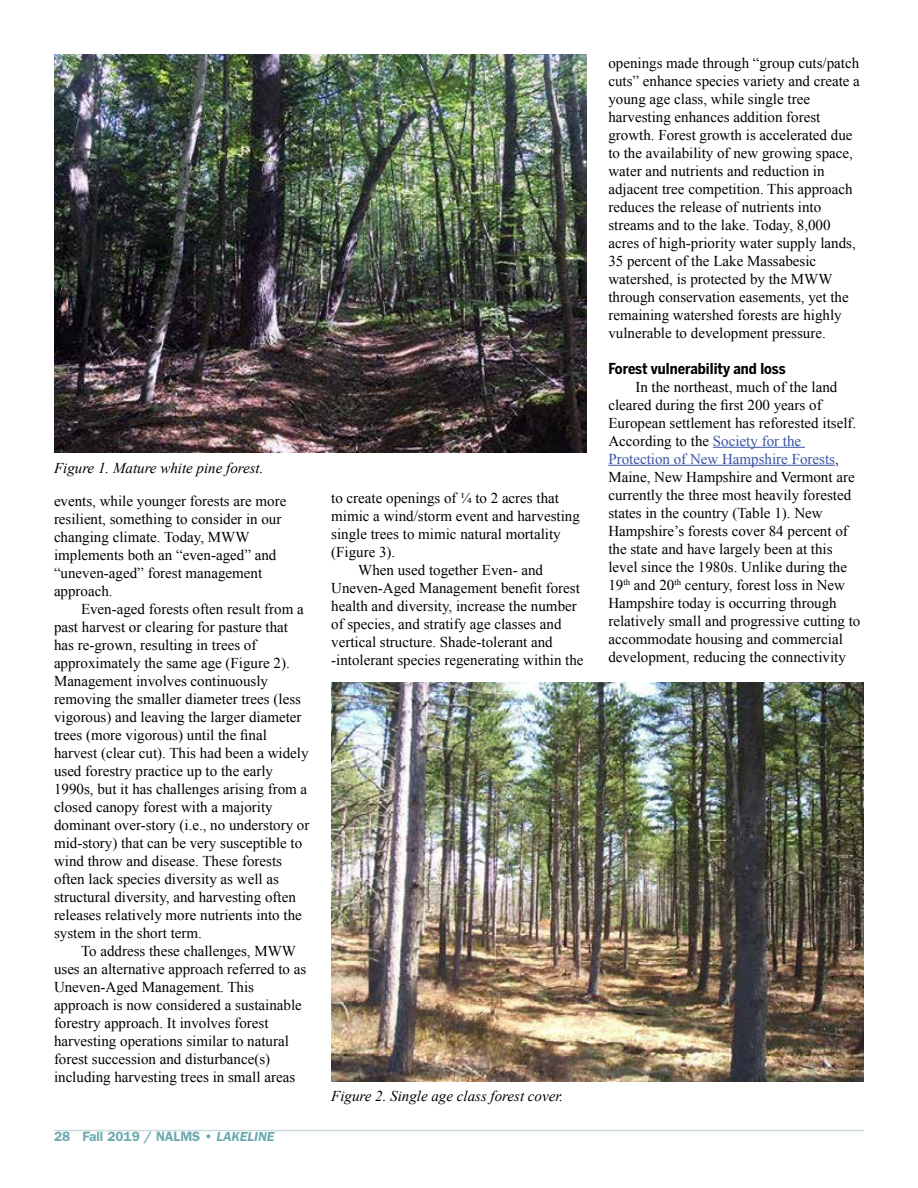
<style>
.page{position:relative;width:918px;height:1188px;background:#fff}
.page>*{position:absolute;margin:0;border:0;box-sizing:border-box;transform-origin:0 0}
.t1{font:15px/18px "Times New Roman";color:#000}
.t2{font:italic 15px "Times New Roman";color:#000}
.t3{font:15px "Times New Roman";color:#3953a4}
.t4{font:700 15px "Benton Sans Cond";color:#000}
.t5{font:600 13.5px "Franklin Gothic";color:#6daaaf}
.s1{font-style:italic}
.s2{color:#3953a4}
.s3{color:#000}
</style>
<div class="page">
<hr style="left:54px;top:1130px;width:810px;height:1px;background:#ccdddf">
<img style="left:55px;top:54px;width:532px;height:399px">
<img style="left:331px;top:683px;width:533px;height:399px">
<hr style="left:713px;top:447px;width:92px;height:1px;background:#3953a4">
<hr style="left:608px;top:465px;width:227px;height:1px;background:#3953a4">
<p class="t1" style="left:54px;top:451px;width:234px;line-height:33px"><span class="s1">Figure 1. Mature white pine forest. </span>events, while younger forests are more</p>
<p class="t1" style="left:54px;top:509px;width:229px">resilient, something to consider in our</p>
<p class="t1" style="left:54px;top:527px;width:197px">changing climate. Today, MWW</p>
<p class="t1" style="left:54px;top:545px;width:224px">implements both an “even-aged” and</p>
<p class="t1" style="left:54px;top:563px;width:210px">“uneven-aged” forest management</p>
<p class="t1" style="left:54px;top:581px;width:60px">approach.</p>
<p class="t1" style="left:81px;top:599px;width:224px">Even-aged forests often result from a</p>
<p class="t1" style="left:54px;top:617px;width:236px">past harvest or clearing for pasture that</p>
<p class="t1" style="left:54px;top:635px;width:204px">has re-grown, resulting in trees of</p>
<p class="t1" style="left:54px;top:653px;width:237px">approximately the same age (Figure 2).</p>
<p class="t1" style="left:54px;top:671px;width:216px">Management involves continuously</p>
<p class="t1" style="left:54px;top:689px;width:249px">removing the smaller diameter trees (less</p>
<p class="t1" style="left:54px;top:707px;width:249px">vigorous) and leaving the larger diameter</p>
<p class="t1" style="left:54px;top:725px;width:214px">trees (more vigorous) until the final</p>
<p class="t1" style="left:54px;top:743px;width:256px">harvest (clear cut). This had been a widely</p>
<p class="t1" style="left:54px;top:761px;width:221px">used forestry practice up to the early</p>
<p class="t1" style="left:54px;top:779px;width:255px">1990s, but it has challenges arising from a</p>
<p class="t1" style="left:54px;top:797px;width:220px">closed canopy forest with a majority</p>
<p class="t1" style="left:54px;top:815px;width:257px">dominant over-story (i.e., no understory or</p>
<p class="t1" style="left:54px;top:833px;width:250px">mid-story) that can be very susceptible to</p>
<p class="t1" style="left:54px;top:851px;width:230px">wind throw and disease. These forests</p>
<p class="t1" style="left:54px;top:869px;width:226px">often lack species diversity as well as</p>
<p class="t1" style="left:54px;top:887px;width:243px">structural diversity, and harvesting often</p>
<p class="t1" style="left:54px;top:905px;width:249px">releases relatively more nutrients into the</p>
<p class="t1" style="left:54px;top:923px;width:149px">system in the short term.</p>
<p class="t1" style="left:81px;top:941px;width:217px">To address these challenges, MWW</p>
<p class="t1" style="left:54px;top:959px;width:254px">uses an alternative approach referred to as</p>
<p class="t1" style="left:54px;top:977px;width:202px">Uneven-Aged Management. This</p>
<p class="t1" style="left:54px;top:995px;width:249px">approach is now considered a sustainable</p>
<p class="t1" style="left:54px;top:1013px;width:216px">forestry approach. It involves forest</p>
<p class="t1" style="left:54px;top:1031px;width:236px">harvesting operations similar to natural</p>
<p class="t1" style="left:54px;top:1049px;width:218px">forest succession and disturbance(s)</p>
<p class="t1" style="left:54px;top:1067px;width:243px">including harvesting trees in small areas</p>
<p class="t5" style="left:54px;top:1128px;width:222px">28 Fall 2019 / NALMS • <span class="s1">LAKELINE</span></p>
<p class="t1" style="left:331px;top:489px;width:229px">to create openings of ¼ to 2 acres that</p>
<p class="t1" style="left:331px;top:507px;width:250px">mimic a wind/storm event and harvesting</p>
<p class="t1" style="left:331px;top:525px;width:231px">single trees to mimic natural mortality</p>
<p class="t1" style="left:331px;top:543px;width:66px">(Figure 3).</p>
<p class="t1" style="left:358px;top:561px;width:186px">When used together Even- and</p>
<p class="t1" style="left:331px;top:579px;width:250px">Uneven-Aged Management benefit forest</p>
<p class="t1" style="left:331px;top:597px;width:247px">health and diversity, increase the number</p>
<p class="t1" style="left:331px;top:615px;width:232px">of species, and stratify age classes and</p>
<p class="t1" style="left:331px;top:633px;width:223px">vertical structure. Shade-tolerant and</p>
<p class="t1" style="left:331px;top:651px;width:254px">-intolerant species regenerating within the</p>
<p class="t2" style="left:331px;top:1086px;width:234px">Figure 2. Single age class forest cover.</p>
<p class="t1" style="left:608px;top:53px;width:253px">openings made through “group cuts/patch cuts” enhance species variety and create a young age class, while single tree harvesting enhances addition forest growth. Forest growth is accelerated due to the availability of new growing space, water and nutrients and reduction in adjacent tree competition. This approach reduces the release of nutrients into streams and to the lake. Today, 8,000 acres of high-priority water supply lands, 35 percent of the Lake Massabesic watershed, is protected by the MWW through conservation easements, yet the remaining watershed forests are highly vulnerable to development pressure.</p>
<p class="t4" style="left:608px;top:359px;width:179px">Forest vulnerability and loss</p>
<p class="t1" style="left:635px;top:377px;width:204px">In the northeast, much of the land</p>
<p class="t1" style="left:608px;top:395px;width:215px">cleared during the first 200 years of</p>
<p class="t1" style="left:608px;top:413px;width:249px">European settlement has reforested itself.</p>
<p class="t1" style="left:608px;top:431px;width:194px">According to the <span class="s2">Society for the</span></p>
<p class="t3" style="left:608px;top:449px;width:232px">Protection of New Hampshire Forests<span class="s3">,</span></p>
<p class="t1" style="left:608px;top:467px;width:248px">Maine, New Hampshire and Vermont are</p>
<p class="t1" style="left:608px;top:485px;width:244px">currently the three most heavily forested</p>
<p class="t1" style="left:608px;top:503px;width:216px">states in the country (Table 1). New</p>
<p class="t1" style="left:608px;top:521px;width:241px">Hampshire’s forests cover 84 percent of</p>
<p class="t1" style="left:608px;top:539px;width:226px">the state and have largely been at this</p>
<p class="t1" style="left:608px;top:557px;width:240px">level since the 1980s. Unlike during the</p>
<p class="t1" style="left:608px;top:575px;width:238px">19<sup>th</sup> and 20<sup>th</sup> century, forest loss in New</p>
<p class="t1" style="left:608px;top:593px;width:230px">Hampshire today is occurring through</p>
<p class="t1" style="left:608px;top:611px;width:254px">relatively small and progressive cutting to</p>
<p class="t1" style="left:608px;top:629px;width:236px">accommodate housing and commercial</p>
<p class="t1" style="left:608px;top:647px;width:239px">development, reducing the connectivity</p>
</div>
